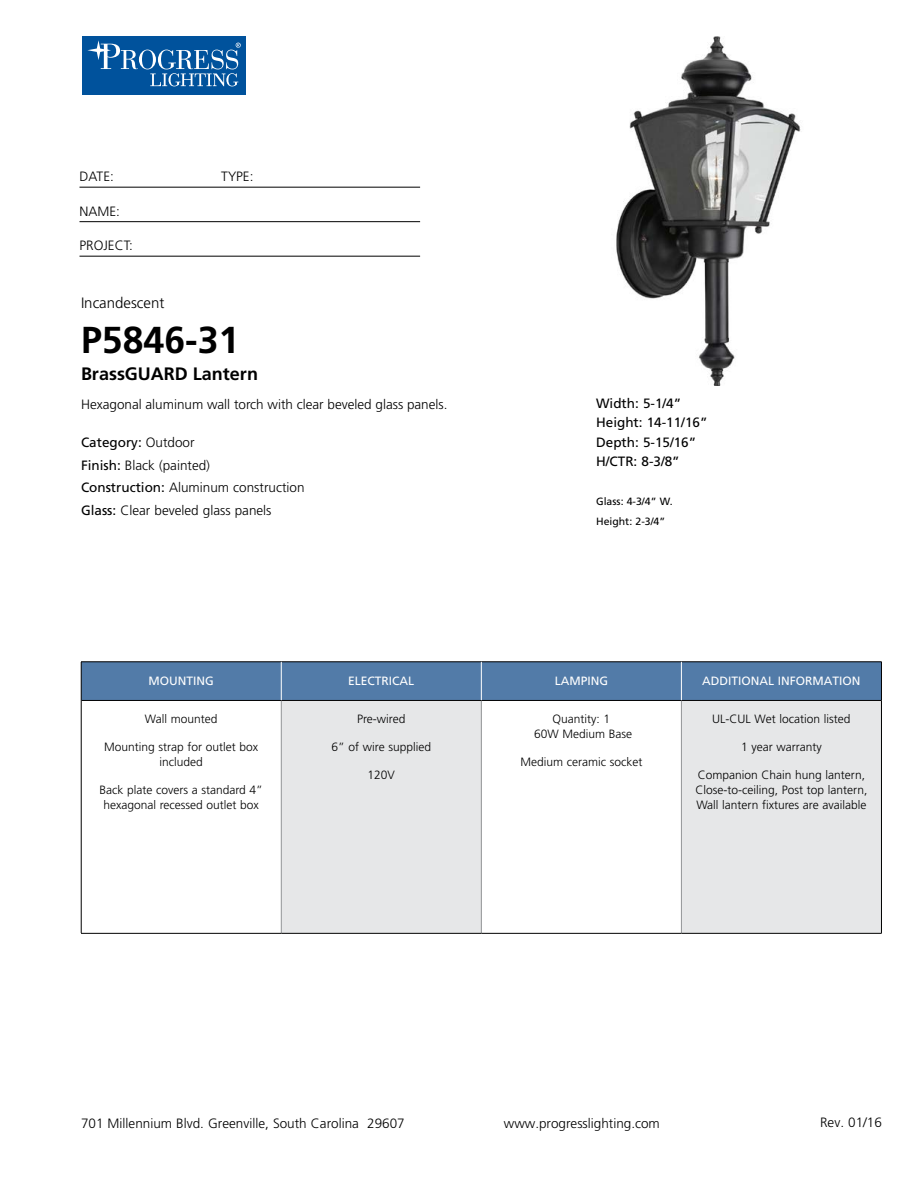
<style>
.page{position:relative;width:918px;height:1188px;background:#fff}
.page>*{position:absolute;margin:0;border:0;box-sizing:border-box;transform-origin:0 0}
.t1{font:700 37.5px "Frutiger";color:#000}
.t2{font:700 18px "Frutiger";color:#000}
.t3{font:300 15px "Frutiger";color:#000}
.t4{font:300 13.5px/22.5px "Frutiger";color:#000}
.t5{font:13.5px/19.5px "Frutiger";color:#000}
.t6{font:300 12px/15px "Frutiger";color:#000;text-align:center}
.t7{font:12px "Frutiger";color:#fff}
.t8{font:10.5px/19.5px "Frutiger";color:#000}
.s1{font-weight:400}
</style>
<div class="page">
<div style="left:82px;top:36px;width:164px;height:59px;background:#00529c"></div>
<svg style="left:139px;top:50px;width:17px;height:19px"></svg>
<div style="left:142px;top:50px;width:11px;height:19px;background:#00529c;border-radius:50%"></div>
<svg style="left:87px;top:40px;width:51px;height:29px"></svg>
<svg style="left:150px;top:43px;width:91px;height:43px"></svg>
<hr style="left:80px;top:187px;width:340px;height:1px;background:#000">
<hr style="left:80px;top:221px;width:340px;height:1px;background:#000">
<hr style="left:80px;top:256px;width:340px;height:1px;background:#000">
<div style="left:82px;top:663px;width:799px;height:37px;background:#527ba8"></div>
<div style="left:281px;top:700px;width:200px;height:233px;background:#e6e7e8"></div>
<div style="left:681px;top:700px;width:200px;height:233px;background:#e6e7e8"></div>
<hr style="left:281px;top:701px;width:1px;height:232px;background:#939598">
<hr style="left:481px;top:701px;width:1px;height:232px;background:#939598">
<hr style="left:681px;top:701px;width:1px;height:232px;background:#939598">
<hr style="left:81px;top:700px;width:200px;height:1px;background:#000">
<hr style="left:281px;top:700px;width:200px;height:1px;background:#000">
<hr style="left:481px;top:700px;width:200px;height:1px;background:#000">
<hr style="left:681px;top:700px;width:200px;height:1px;background:#000">
<hr style="left:81px;top:933px;width:200px;height:1px;background:#000">
<hr style="left:281px;top:933px;width:200px;height:1px;background:#000">
<hr style="left:481px;top:933px;width:200px;height:1px;background:#000">
<hr style="left:681px;top:933px;width:201px;height:1px;background:#000">
<hr style="left:81px;top:662px;width:200px;height:1px;background:#000">
<hr style="left:81px;top:662px;width:1px;height:38px;background:#000">
<hr style="left:281px;top:662px;width:200px;height:1px;background:#000">
<hr style="left:481px;top:662px;width:200px;height:1px;background:#000">
<hr style="left:681px;top:662px;width:201px;height:1px;background:#000">
<hr style="left:881px;top:662px;width:1px;height:38px;background:#000">
<hr style="left:81px;top:700px;width:1px;height:233px;background:#000">
<hr style="left:881px;top:700px;width:1px;height:233px;background:#000">
<hr style="left:281px;top:662px;width:1px;height:38px;background:#fff">
<hr style="left:681px;top:662px;width:1px;height:38px;background:#fff">
<hr style="left:481px;top:662px;width:1px;height:38px;background:#fff">
<img style="left:616px;top:36px;width:185px;height:349px">
<p class="t4" style="left:80px;top:165px;width:36px">DATE:</p>
<p class="t4" style="left:221px;top:165px;width:34px">TYPE:</p>
<p class="t4" style="left:80px;top:200px;width:42px">NAME:</p>
<p class="t4" style="left:80px;top:234px;width:55px">PROJECT:</p>
<p class="t3" style="left:81px;top:295px;width:85px">Incandescent</p>
<h1 class="t1" style="left:81px;top:318px;width:160px">P5846-31</h1>
<h2 class="t2" style="left:81px;top:364px;width:179px">BrassGUARD Lantern</h2>
<p class="t4" style="left:81px;top:393px;width:368px">Hexagonal aluminum wall torch with clear beveled glass panels.</p>
<p class="t4" style="left:81px;top:431px;width:225px"><span class="s1">Category:</span> Outdoor<br><span class="s1">Finish:</span> Black (painted)<br><span class="s1">Construction:</span> Aluminum construction<br><span class="s1">Glass:</span> Clear beveled glass panels</p>
<p class="t5" style="left:596px;top:393px;width:113px">Width: 5-1/4”<br>Height: 14-11/16”<br>Depth: 5-15/16”<br>H/CTR: 8-3/8”</p>
<p class="t8" style="left:596px;top:492px;width:78px">Glass: 4-3/4” W.<br>Height: 2-3/4”</p>
<p class="t7" style="left:149px;top:673px;width:67px">MOUNTING</p>
<p class="t7" style="left:348px;top:673px;width:68px">ELECTRICAL</p>
<p class="t7" style="left:555px;top:673px;width:55px">LAMPING</p>
<p class="t7" style="left:702px;top:673px;width:160px">ADDITIONAL INFORMATION</p>
<p class="t6" style="left:145px;top:712px;width:74px">Wall mounted</p>
<p class="t6" style="left:104px;top:739px;width:156px">Mounting strap for outlet box included</p>
<p class="t6" style="left:100px;top:782px;width:165px">Back plate covers a standard 4” hexagonal recessed outlet box</p>
<p class="t6" style="left:357px;top:712px;width:50px">Pre-wired</p>
<p class="t6" style="left:332px;top:739px;width:101px">6” of wire supplied</p>
<p class="t6" style="left:368px;top:767px;width:29px">120V</p>
<p class="t6" style="left:712px;top:712px;width:140px">UL-CUL Wet location listed</p>
<p class="t6" style="left:741px;top:739px;width:82px">1 year warranty</p>
<p class="t6" style="left:695px;top:767px;width:173px;text-align:left">Companion Chain hung lantern,<br>Close-to-ceiling, Post top lantern,<br>Wall lantern fixtures are available</p>
<p class="t6" style="left:534px;top:712px;width:100px">Quantity: 1<br>60W Medium Base</p>
<p class="t6" style="left:520px;top:754px;width:123px">Medium ceramic socket</p>
<p class="t4" style="left:81px;top:1112px;width:325px">701 Millennium Blvd. Greenville, South Carolina 29607</p>
<p class="t4" style="left:504px;top:1112px;width:158px">www.progresslighting.com</p>
<p class="t4" style="left:820px;top:1111px;width:63px">Rev. 01/16</p>
</div>
